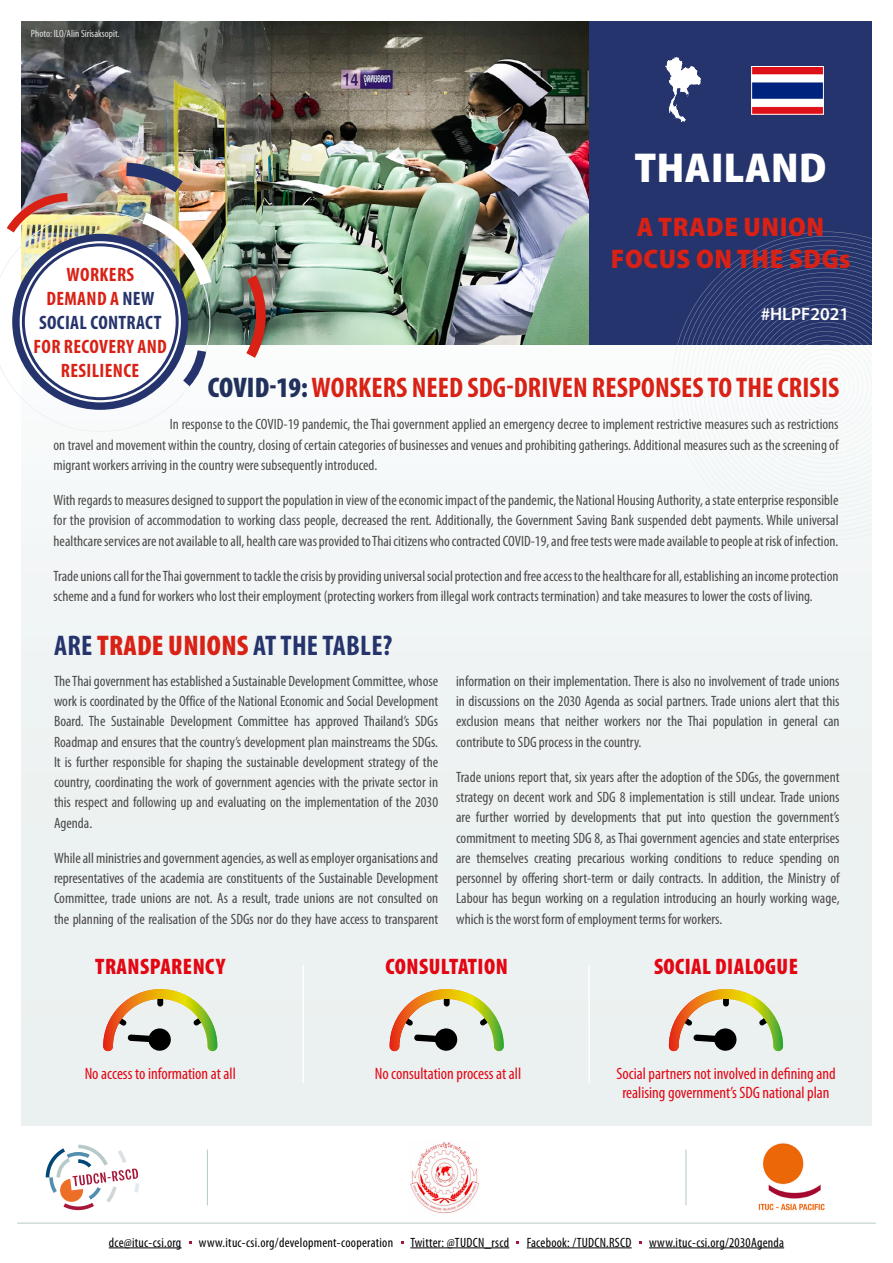
<style>
.page{position:relative;width:893px;height:1263px;background:#fff}
.page>*{position:absolute;margin:0;border:0;box-sizing:border-box;transform-origin:0 0}
.t1{font:900 semi-condensed 42px "Myriad Pro";letter-spacing:.01em;color:#fff}
.t2{font:700 condensed 28.5px "Myriad Pro";letter-spacing:.005em;color:#d92115}
.t3{font:700 condensed 28.5px "Myriad Pro";letter-spacing:.01em;color:#25346c}
.t4{font:900 semi-condensed 27px/31.5px "Myriad Pro";letter-spacing:.02em;color:#d92115;text-align:center}
.t5{font:900 condensed 22.5px "Myriad Pro";letter-spacing:.02em;color:#e30613}
.t6{font:700 condensed 19.5px/24px "Myriad Pro";letter-spacing:.015em;color:#25346c;text-align:center}
.t7{font:700 condensed 19.5px/24px "Myriad Pro";letter-spacing:.015em;color:#d92115;text-align:center}
.t8{font:600 18px "Myriad Pro";color:#fff}
.t9{font:condensed 16.5px/19.5px "Myriad Pro";color:#e30613;text-align:center}
.t10{font:condensed 15px/20.2px "Myriad Pro";color:#4a4a49;text-align:justify}
.t11{font:condensed 13.5px "Myriad Pro";letter-spacing:.02em;color:#000}
.t12{font:condensed 10.5px "Myriad Pro";color:#e0e0df}
.s1{color:#d92115}
.s2{font-weight:900;color:#22315b}
.s3{font-weight:900;color:#d92115}
</style>
<div class="page">
<div style="left:21px;top:23px;width:851px;height:1102px;background:#eef3f2"></div>
<hr style="left:109px;top:1247px;width:73px;height:1px;background:#000">
<hr style="left:410px;top:1247px;width:99px;height:1px;background:#000">
<hr style="left:527px;top:1247px;width:105px;height:1px;background:#000">
<hr style="left:649px;top:1247px;width:135px;height:1px;background:#000">
<hr style="left:17px;top:1223px;width:859px;height:1px;background:#b5cac7">
<svg style="left:46px;top:1145px;width:93px;height:65px"></svg>
<hr style="left:686px;top:1149px;width:1px;height:56px;background:#b5cac7">
<hr style="left:207px;top:1149px;width:1px;height:56px;background:#b5cac7">
<img style="left:22px;top:21px;width:567px;height:324px">
<div style="left:589px;top:21px;width:283px;height:324px;background:#25346c"></div>
<svg style="left:672px;top:232px;width:200px;height:189px"></svg>
<hr style="left:302px;top:965px;width:2px;height:118px;background:#fff">
<hr style="left:588px;top:965px;width:2px;height:118px;background:#fff">
<img style="left:410px;top:1142px;width:69px;height:72px">
<svg style="left:0;top:212px;width:210px;height:209px"></svg>
<svg style="left:246px;top:275px;width:20px;height:83px;background:#a25249"></svg>
<svg style="left:7px;top:193px;width:61px;height:39px"></svg>
<svg style="left:126px;top:163px;width:57px;height:29px;background:#7d767e"></svg>
<img style="left:142px;top:213px;width:69px;height:72px">
<svg style="left:183px;top:350px;width:23px;height:36px"></svg>
<img style="left:758px;top:1143px;width:67px;height:68px">
<svg style="left:665px;top:57px;width:36px;height:65px"></svg>
<img style="left:753px;top:68px;width:69px;height:45px">
<div style="left:751px;top:66px;width:73px;height:49px;border:1px solid #fff"></div>
<svg style="left:103px;top:989px;width:114px;height:62px"></svg>
<svg style="left:390px;top:989px;width:114px;height:62px"></svg>
<svg style="left:669px;top:989px;width:114px;height:62px"></svg>
<p class="t12" style="left:31px;top:28px;width:90px">Photo: ILO/Alin Sirisaksopit.</p>
<h3 class="t6" style="left:39px;top:262px;width:124px"><span class="s1">WORKERS<br>DEMAND A</span> NEW<br>SOCIAL CONTRACT</h3>
<h3 class="t7" style="left:34px;top:334px;width:135px">FOR RECOVERY AND<br>RESILIENCE</h3>
<h1 class="t1" style="left:635px;top:144px;width:193px">THAILAND</h1>
<h3 class="t4" style="left:611px;top:212px;width:241px">A TRADE UNION<br>FOCUS ON THE SDGs</h3>
<p class="t8" style="left:761px;top:303px;width:90px">#HLPF2021</p>
<h2 class="t2" style="left:208px;top:369px;width:633px"><span class="s2">COVID-19:</span>WORKERS NEED SDG-DRIVEN RESPONSES TO THE CRISIS</h2>
<p class="t10" style="left:54px;top:414px;width:786px;text-indent:116px">In response to the COVID-19 pandemic, the Thai government applied an emergency decree to implement restrictive measures such as restrictions on travel and movement within the country, closing of certain categories of businesses and venues and prohibiting gatherings. Additional measures such as the screening of migrant workers arriving in the country were subsequently introduced.</p>
<p class="t10" style="left:54px;top:490px;width:786px">With regards to measures designed to support the population in view of the economic impact of the pandemic, the National Housing Authority, a state enterprise responsible for the provision of accommodation to working class people, decreased the rent. Additionally, the Government Saving Bank suspended debt payments. While universal healthcare services are not available to all, health care was provided to Thai citizens who contracted COVID-19, and free tests were made available to people at risk of infection.</p>
<p class="t10" style="left:54px;top:566px;width:786px">Trade unions call for the Thai government to tackle the crisis by providing universal social protection and free access to the healthcare for all, establishing an income protection scheme and a fund for workers who lost their employment (protecting workers from illegal work contracts termination) and take measures to lower the costs of living.</p>
<h2 class="t3" style="left:54px;top:627px;width:339px">ARE <span class="s3">TRADE UNIONS</span> AT THE TABLE?</h2>
<p class="t10" style="left:54px;top:671px;width:386px">The Thai government has established a Sustainable Development Committee, whose work is coordinated by the Office of the National Economic and Social Development Board. The Sustainable Development Committee has approved Thailand’s SDGs Roadmap and ensures that the country’s development plan mainstreams the SDGs.<br>It is further responsible for shaping the sustainable development strategy of the country, coordinating the work of government agencies with the private sector in this respect and following up and evaluating on the implementation of the 2030<br>Agenda.</p>
<p class="t10" style="left:54px;top:848px;width:386px">While all ministries and government agencies, as well as employer organisations and representatives of the academia are constituents of the Sustainable Development Committee, trade unions are not. As a result, trade unions are not consulted on the planning of the realisation of the SDGs nor do they have access to transparent</p>
<p class="t10" style="left:456px;top:671px;width:385px">information on their implementation. There is also no involvement of trade unions in discussions on the 2030 Agenda as social partners. Trade unions alert that this exclusion means that neither workers nor the Thai population in general can contribute to SDG process in the country.</p>
<p class="t10" style="left:456px;top:767px;width:385px">Trade unions report that, six years after the adoption of the SDGs, the government strategy on decent work and SDG 8 implementation is still unclear. Trade unions are further worried by developments that put into question the government’s commitment to meeting SDG 8, as Thai government agencies and state enterprises are themselves creating precarious working conditions to reduce spending on personnel by offering short-term or daily contracts. In addition, the Ministry of Labour has begun working on a regulation introducing an hourly working wage, which is the worst form of employment terms for workers.</p>
<h3 class="t5" style="left:95px;top:952px;width:131px">TRANSPARENCY</h3>
<h3 class="t5" style="left:386px;top:952px;width:124px">CONSULTATION</h3>
<h3 class="t5" style="left:654px;top:952px;width:145px">SOCIAL DIALOGUE</h3>
<p class="t9" style="left:85px;top:1063px;width:153px">No access to information at all</p>
<p class="t9" style="left:375px;top:1063px;width:148px">No consultation process at all</p>
<p class="t9" style="left:616px;top:1063px;width:221px">Social partners not involved in defining and realising government’s SDG national plan</p>
<p class="t11" style="left:109px;top:1234px;width:74px">dce@ituc-csi.org</p>
<p class="t11" style="left:199px;top:1234px;width:196px">www.ituc-csi.org/development-cooperation</p>
<p class="t11" style="left:410px;top:1234px;width:100px">Twitter: @TUDCN_rscd</p>
<p class="t11" style="left:527px;top:1234px;width:106px">Facebook: /TUDCN.RSCD</p>
<p class="t11" style="left:649px;top:1234px;width:137px">www.ituc-csi.org/2030Agenda</p>
</div>
